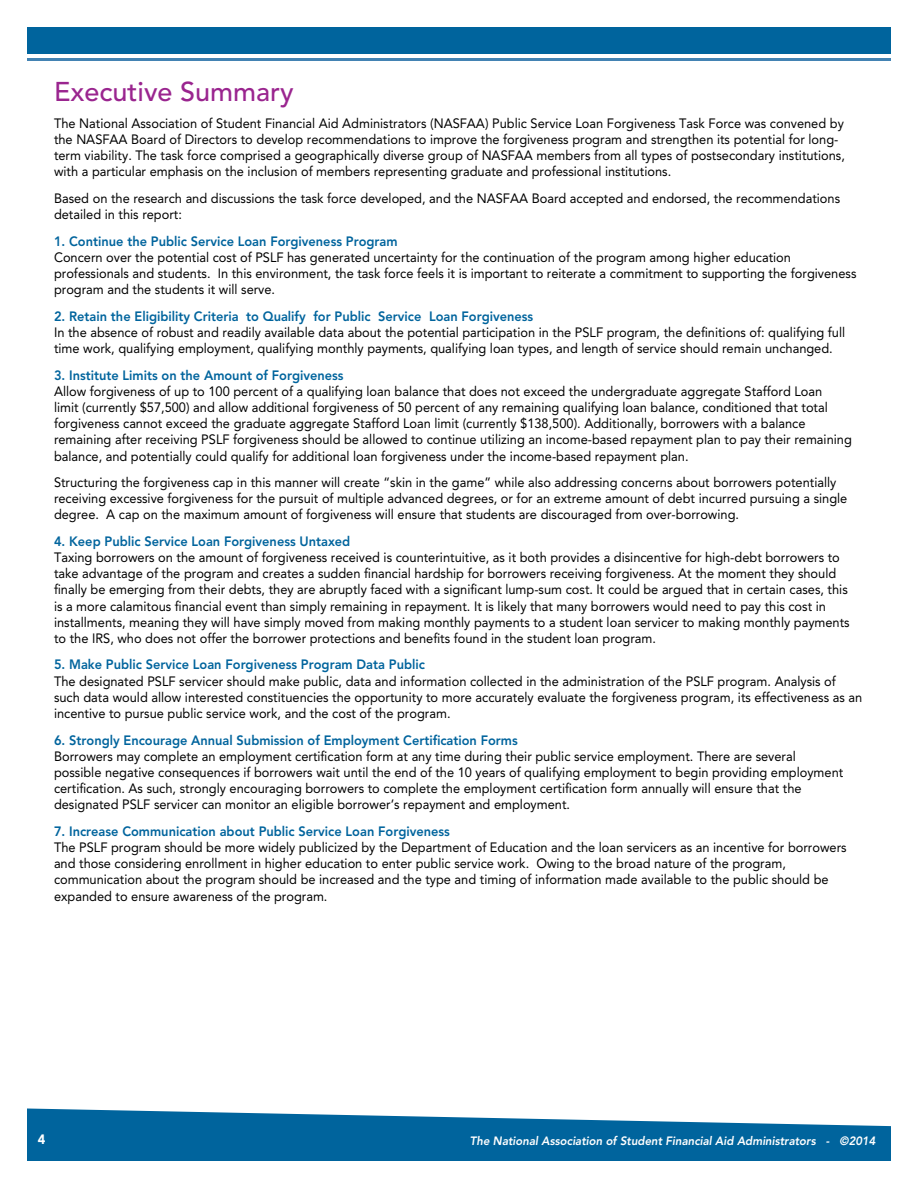
<style>
.page{position:relative;width:918px;height:1188px;background:#fff}
.page>*{position:absolute;margin:0;border:0;box-sizing:border-box;transform-origin:0 0}
.t1{font:500 27px "Avenir LT Std";color:#9a258f}
.t2{font:13.5px/16.2px "Avenir LT Std";color:#000;scale:.95 1}
.t3{font:800 13.5px "Avenir LT Std";color:#00649d;scale:.95 1}
.t4{font:900 13.5px "Avenir LT Std";color:#fff;scale:.95 1}
.t5{font:italic 800 12px "Avenir LT Std";color:#fff;scale:.95 1}
</style>
<div class="page">
<div style="left:27px;top:27px;width:864px;height:27px;background:#00649d"></div>
<hr style="left:27px;top:58px;width:864px;height:3px;background:#4383b3">
<svg style="left:27px;top:1108px;width:864px;height:26px"></svg>
<div style="left:27px;top:1134px;width:864px;height:27px;background:#00649d"></div>
<h1 class="t1" style="left:54px;top:76px;width:241px">Executive Summary</h1>
<p class="t2" style="left:54px;top:115px;width:834px">The National Association of Student Financial Aid Administrators (NASFAA) Public Service Loan Forgiveness Task Force was convened by the NASFAA Board of Directors to develop recommendations to improve the forgiveness program and strengthen its potential for long&shy;term viability. The task force comprised a geographically diverse group of NASFAA members from all types of postsecondary institutions, with a particular emphasis on the inclusion of members representing graduate and professional institutions.</p>
<p class="t2" style="left:54px;top:190px;width:829px">Based on the research and discussions the task force developed, and the NASFAA Board accepted and endorsed, the recommendations detailed in this report:</p>
<p class="t3" style="left:54px;top:233px;width:363px">1. Continue the Public Service Loan Forgiveness Program</p>
<p class="t2" style="left:54px;top:249px;width:846px">Concern over the potential cost of PSLF has generated uncertainty for the continuation of the program among higher education professionals and students. In this environment, the task force feels it is important to reiterate a commitment to supporting the forgiveness program and the students it will serve.</p>
<p class="t3" style="left:54px;top:308px;width:506px">2. Retain the Eligibility Criteria to Qualify for Public Service Loan Forgiveness</p>
<p class="t2" style="left:54px;top:324px;width:834px">In the absence of robust and readily available data about the potential participation in the PSLF program, the definitions of: qualifying full time work, qualifying employment, qualifying monthly payments, qualifying loan types, and length of service should remain unchanged.</p>
<p class="t3" style="left:54px;top:367px;width:306px">3. Institute Limits on the Amount of Forgiveness</p>
<p class="t2" style="left:54px;top:383px;width:841px">Allow forgiveness of up to 100 percent of a qualifying loan balance that does not exceed the undergraduate aggregate Stafford Loan<br>limit (currently $57,500) and allow additional forgiveness of 50 percent of any remaining qualifying loan balance, conditioned that total forgiveness cannot exceed the graduate aggregate Stafford Loan limit (currently $138,500). Additionally, borrowers with a balance remaining after receiving PSLF forgiveness should be allowed to continue utilizing an income-based repayment plan to pay their remaining balance, and potentially could qualify for additional loan forgiveness under the income-based repayment plan.</p>
<p class="t2" style="left:54px;top:474px;width:837px">Structuring the forgiveness cap in this manner will create “skin in the game” while also addressing concerns about borrowers potentially receiving excessive forgiveness for the pursuit of multiple advanced degrees, or for an extreme amount of debt incurred pursuing a single degree. A cap on the maximum amount of forgiveness will ensure that students are discouraged from over-borrowing.</p>
<p class="t3" style="left:54px;top:533px;width:313px">4. Keep Public Service Loan Forgiveness Untaxed</p>
<p class="t2" style="left:54px;top:549px;width:839px">Taxing borrowers on the amount of forgiveness received is counterintuitive, as it both provides a disincentive for high-debt borrowers to take advantage of the program and creates a sudden financial hardship for borrowers receiving forgiveness. At the moment they should finally be emerging from their debts, they are abruptly faced with a significant lump-sum cost. It could be argued that in certain cases, this is a more calamitous financial event than simply remaining in repayment. It is likely that many borrowers would need to pay this cost in installments, meaning they will have simply moved from making monthly payments to a student loan servicer to making monthly payments to the IRS, who does not offer the borrower protections and benefits found in the student loan program.</p>
<p class="t3" style="left:54px;top:657px;width:392px">5. Make Public Service Loan Forgiveness Program Data Public</p>
<p class="t2" style="left:54px;top:673px;width:852px">The designated PSLF servicer should make public, data and information collected in the administration of the PSLF program. Analysis of such data would allow interested constituencies the opportunity to more accurately evaluate the forgiveness program, its effectiveness as an incentive to pursue public service work, and the cost of the program.</p>
<p class="t3" style="left:54px;top:732px;width:490px">6. Strongly Encourage Annual Submission of Employment Certification Forms</p>
<p class="t2" style="left:54px;top:748px;width:832px">Borrowers may complete an employment certification form at any time during their public service employment. There are several possible negative consequences if borrowers wait until the end of the 10 years of qualifying employment to begin providing employment certification. As such, strongly encouraging borrowers to complete the employment certification form annually will ensure that the designated PSLF servicer can monitor an eligible borrower’s repayment and employment.</p>
<p class="t3" style="left:54px;top:823px;width:418px">7. Increase Communication about Public Service Loan Forgiveness</p>
<p class="t2" style="left:54px;top:839px;width:836px">The PSLF program should be more widely publicized by the Department of Education and the loan servicers as an incentive for borrowers and those considering enrollment in higher education to enter public service work. Owing to the broad nature of the program, communication about the program should be increased and the type and timing of information made available to the public should be expanded to ensure awareness of the program.</p>
<p class="t4" style="left:38px;top:1131px;width:9px">4</p>
<p class="t5" style="left:470px;top:1133px;width:429px">The National Association of Student Financial Aid Administrators - ©2014</p>
</div>
